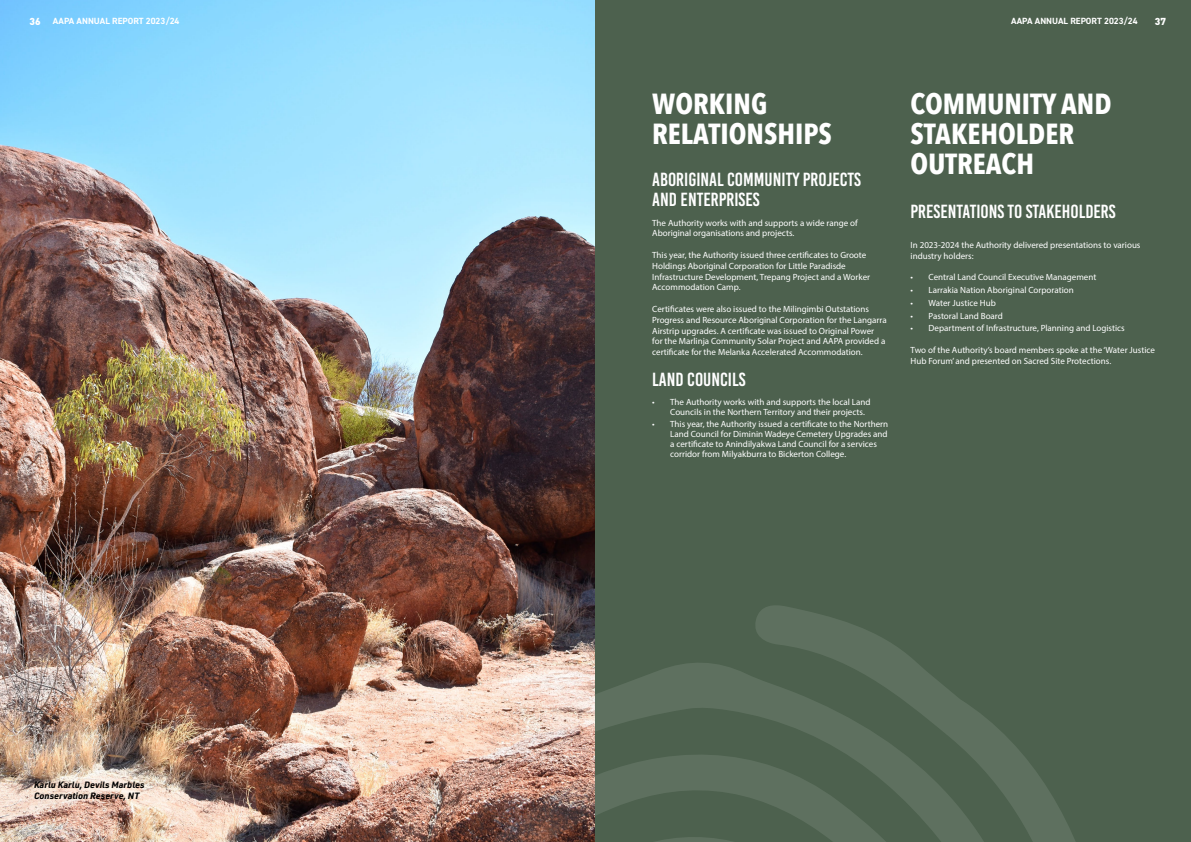
<style>
.page{position:relative;width:1191px;height:842px;background:#fff}
.page>*{position:absolute;margin:0;border:0;box-sizing:border-box;transform-origin:0 0}
.t1{font:700 29px/30px "Avenir Next Condensed";color:#fff}
.t2{font:19px/20px "Bebas Kai";color:#fff}
.t3{font:900 10px "DIN Pro";color:#fff}
.t4{font:9px/10.8px "Myriad Pro";color:#fff}
.t5{font:700 9px "DIN2014";color:#fff}
.t6{font:italic 700 9px/10.8px "URWDIN";color:#000}
.s1{font-family:"DIN Pro";font-weight:900;font-size:10px}
</style>
<div class="page">
<img style="left:0;top:0;width:595px;height:842px">
<div style="left:595px;top:0;width:596px;height:842px;background:#4d614e"></div>
<img style="left:309px;top:659px;width:90px;height:183px">
<svg style="left:399px;top:604px;width:676px;height:238px"></svg>
<svg style="left:503px;top:775px;width:416px;height:67px"></svg>
<p class="t5" style="left:30px;top:15px;width:151px"><span class="s1">36</span> AAPA ANNUAL REPORT 2023/24</p>
<p class="t5" style="left:1011px;top:15px;width:128px">AAPA ANNUAL REPORT 2023/24</p>
<p class="t3" style="left:1155px;top:14px;width:13px">37</p>
<p class="t6" style="left:34px;top:779px;width:112px">Karlu Karlu, Devils Marbles<br>Conservation Reserve, NT</p>
<h1 class="t1" style="left:652px;top:89px;width:181px">WORKING<br>RELATIONSHIPS</h1>
<h1 class="t1" style="left:910px;top:89px;width:202px">COMMUNITY AND<br>STAKEHOLDER<br>OUTREACH</h1>
<h2 class="t2" style="left:910px;top:202px;width:207px">PRESENTATIONS TO STAKEHOLDERS</h2>
<p class="t4" style="left:910px;top:240px;width:231px">In 2023-2024 the Authority delivered presentations to various industry holders:</p>
<p class="t4" style="left:910px;top:271px;width:187px">• Central Land Council Executive Management</p>
<p class="t4" style="left:910px;top:284px;width:165px">• Larrakia Nation Aboriginal Corporation</p>
<p class="t4" style="left:910px;top:297px;width:87px">• Water Justice Hub</p>
<p class="t4" style="left:910px;top:310px;width:94px">• Pastoral Land Board</p>
<p class="t4" style="left:910px;top:323px;width:216px">• Department of Infrastructure, Planning and Logistics</p>
<p class="t4" style="left:910px;top:344px;width:246px">Two of the Authority’s board members spoke at the ‘Water Justice<br>Hub Forum’ and presented on Sacred Site Protections.</p>
<h2 class="t2" style="left:652px;top:170px;width:210px">ABORIGINAL COMMUNITY PROJECTS<br>AND ENTERPRISES</h2>
<p class="t4" style="left:652px;top:217px;width:207px">The Authority works with and supports a wide range of<br>Aboriginal organisations and projects.</p>
<p class="t4" style="left:652px;top:249px;width:219px">This year, the Authority issued three certificates to Groote Holdings Aboriginal Corporation for Little Paradisde Infrastructure Development, Trepang Project and a Worker Accommodation Camp.</p>
<p class="t4" style="left:652px;top:303px;width:236px">Certificates were also issued to the Milingimbi Outstations Progress and Resource Aboriginal Corporation for the Langarra Airstrip upgrades. A certificate was issued to Original Power for the Marlinja Community Solar Project and AAPA provided a certificate for the Melanka Accelerated Accommodation.</p>
<h2 class="t2" style="left:652px;top:370px;width:95px">LAND COUNCILS</h2>
<p class="t4" style="left:670px;top:396px;width:202px;line-height:10px;text-indent:-18px">• The Authority works with and supports the local Land<br>Councils in the Northern Territory and their projects.</p>
<p class="t4" style="left:670px;top:419px;width:219px;line-height:10px;text-indent:-18px">• This year, the Authority issued a certificate to the Northern Land Council for Diminin Wadeye Cemetery Upgrades and a certificate to Anindilyakwa Land Council for a services corridor from Milyakburra to Bickerton College.</p>
</div>
